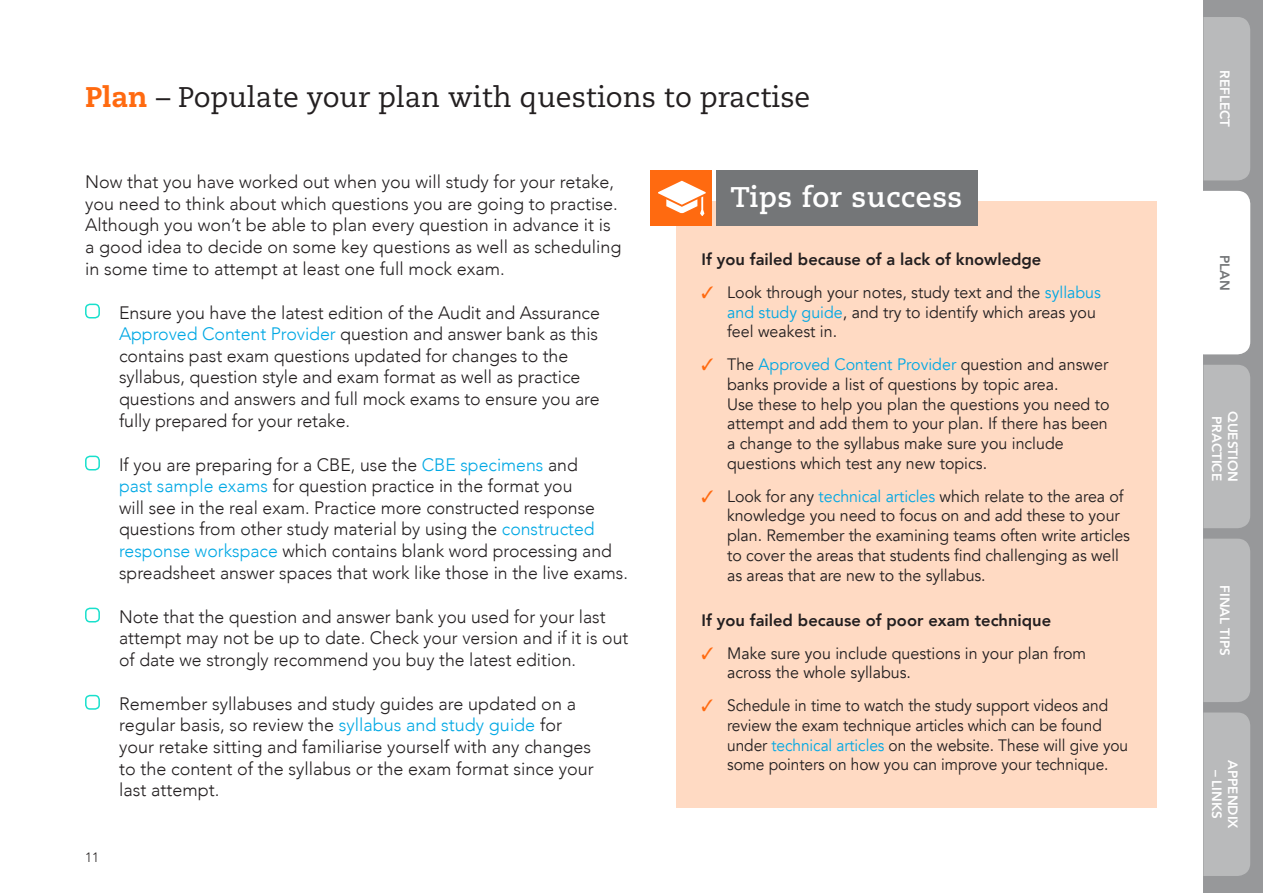
<style>
.page{position:relative;width:1263px;height:893px;background:#fff}
.page>*{position:absolute;margin:0;border:0;box-sizing:border-box;transform-origin:0 0}
.RUNNING_HEADER{font:28.35px "Caecilia";color:#231f20}
.STUDY_TIPS_HEADER{font:700 28.35px "Caecilia";letter-spacing:.02em;color:#fff}
.CHECKLIST{font:300 18px/21.6px "Avenir";color:#231f20}
.STUDY_TIPS_TICK_BULL{font:300 18px/21.6px "Avenir";color:#231f20}
.t1{font:16.5px/19.8px "Avenir";letter-spacing:-.005em;color:#231f20}
.t2{font:16.5px/19.8px "Avenir";letter-spacing:-.005em;color:#231f20;scale:.94 1}
.STUDY_TIPS_TICK_BULL-2{font:800 16.5px "Avenir";color:#231f20}
.t3{font:800 13.5px "Avenir";color:#fff}
.t4{font:800 13.5px "Avenir";color:#747678}
.t5{font:300 13.5px "Avenir";color:#231f20}
.s1{font-weight:800;color:#ff6a10}
.s2{color:#00a8e4}
.s3{color:#ff6a10}
</style>
<div class="page">
<div style="left:1203px;top:0;width:60px;height:893px;background:#97989a"></div>
<div style="left:1203px;top:17px;width:47px;height:163px;background:#b9babb"></div>
<div style="left:1203px;top:365px;width:47px;height:163px;background:#b9babb"></div>
<div style="left:1203px;top:539px;width:47px;height:163px;background:#b9babb"></div>
<div style="left:1203px;top:712px;width:47px;height:164px;background:#b9babb"></div>
<div style="left:1203px;top:191px;width:47px;height:163px;background:#fff"></div>
<div style="left:676px;top:202px;width:481px;height:606px;background:#ffdac3"></div>
<div style="left:716px;top:170px;width:262px;height:55px;background:#747678"></div>
<div style="left:651px;top:170px;width:61px;height:55px;background:#ff6a10"></div>
<svg style="left:658px;top:181px;width:48px;height:35px"></svg>
<div style="left:85px;top:304px;width:15px;height:14px;border:2px solid #19e0cc;border-radius:4px"></div>
<div style="left:85px;top:456px;width:15px;height:14px;border:2px solid #19e0cc;border-radius:4px"></div>
<div style="left:85px;top:608px;width:15px;height:14px;border:2px solid #19e0cc;border-radius:4px"></div>
<div style="left:85px;top:695px;width:15px;height:15px;border:2px solid #19e0cc;border-radius:4px"></div>
<p class="RUNNING_HEADER" style="left:85px;top:81px;width:727px"><span class="s1">Plan</span> – Populate your plan with questions to practise</p>
<p class="STUDY_TIPS_TICK_BULL" style="left:85px;top:171px;width:538px">Now that you have worked out when you will study for your retake, you need to think about which questions you are going to practise.<br>Although you won’t be able to plan every question in advance it is a good idea to decide on some key questions as well as scheduling in some time to attempt at least one full mock exam.</p>
<p class="CHECKLIST" style="left:119px;top:301px;width:482px">Ensure you have the latest edition of the Audit and Assurance <span class="s2">Approved Content Provider</span> question and answer bank as this contains past exam questions updated for changes to the syllabus, question style and exam format as well as practice questions and answers and full mock exams to ensure you are fully prepared for your retake.</p>
<p class="CHECKLIST" style="left:119px;top:453px;width:510px">If you are preparing for a CBE, use the <span class="s2">CBE specimens</span> and<br><span class="s2">past sample exams</span> for question practice in the format you<br>will see in the real exam. Practice more constructed response questions from other study material by using the <span class="s2">constructed response workspace</span> which contains blank word processing and spreadsheet answer spaces that work like those in the live exams.</p>
<p class="CHECKLIST" style="left:119px;top:605px;width:511px">Note that the question and answer bank you used for your last attempt may not be up to date. Check your version and if it is out of date we strongly recommend you buy the latest edition.</p>
<p class="CHECKLIST" style="left:119px;top:693px;width:476px">Remember syllabuses and study guides are updated on a regular basis, so review the <span class="s2">syllabus and study guide</span> for your retake sitting and familiarise yourself with any changes to the content of the syllabus or the exam format since your last attempt.</p>
<p class="t5" style="left:85px;top:849px;width:16px">11</p>
<p class="STUDY_TIPS_HEADER" style="left:730px;top:181px;width:233px">Tips for success</p>
<p class="STUDY_TIPS_TICK_BULL-2" style="left:702px;top:247px;width:341px">If you failed because of a lack of knowledge</p>
<p class="t1" style="left:727px;top:283px;width:375px;text-indent:-26px"><span class="s3">✓</span> Look through your notes, study text and the <span class="s2">syllabus and study guide</span>, and try to identify which areas you feel weakest in.</p>
<p class="t1" style="left:727px;top:355px;width:384px;text-indent:-26px"><span class="s3">✓</span> The <span class="s2">Approved Content Provider</span> question and answer banks provide a list of questions by topic area.<br>Use these to help you plan the questions you need to attempt and add them to your plan. If there has been a change to the syllabus make sure you include questions which test any new topics.</p>
<p class="t1" style="left:727px;top:486px;width:404px;text-indent:-26px"><span class="s3">✓</span> Look for any <span class="s2">technical articles</span> which relate to the area of knowledge you need to focus on and add these to your plan. Remember the examining teams often write articles to cover the areas that students find challenging as well as areas that are new to the syllabus.</p>
<p class="STUDY_TIPS_TICK_BULL-2" style="left:702px;top:607px;width:351px">If you failed because of poor exam technique</p>
<p class="t1" style="left:727px;top:643px;width:361px;text-indent:-26px"><span class="s3">✓</span> Make sure you include questions in your plan from across the whole syllabus.</p>
<p class="t2" style="left:727px;top:696px;width:428px;text-indent:-26px"><span class="s3">✓</span> Schedule in time to watch the study support videos and review the exam technique articles which can be found under <span class="s2">technical articles</span> on the website. These will give you some pointers on how you can improve your technique.</p>
<p class="t3" style="left:1235px;top:70px;width:58px;rotate:90deg">REFLECT</p>
<p class="t4" style="left:1235px;top:255px;width:37px;rotate:90deg">PLAN</p>
<p class="t3" style="left:1227px;top:416px;width:66px;rotate:90deg">PRACTICE</p>
<p class="t3" style="left:1243px;top:411px;width:72px;rotate:90deg">QUESTION</p>
<p class="t3" style="left:1235px;top:585px;width:72px;rotate:90deg">FINAL TIPS</p>
<p class="t3" style="left:1243px;top:760px;width:70px;rotate:90deg">APPENDIX</p>
<p class="t3" style="left:1227px;top:770px;width:51px;rotate:90deg">– LINKS</p>
</div>
